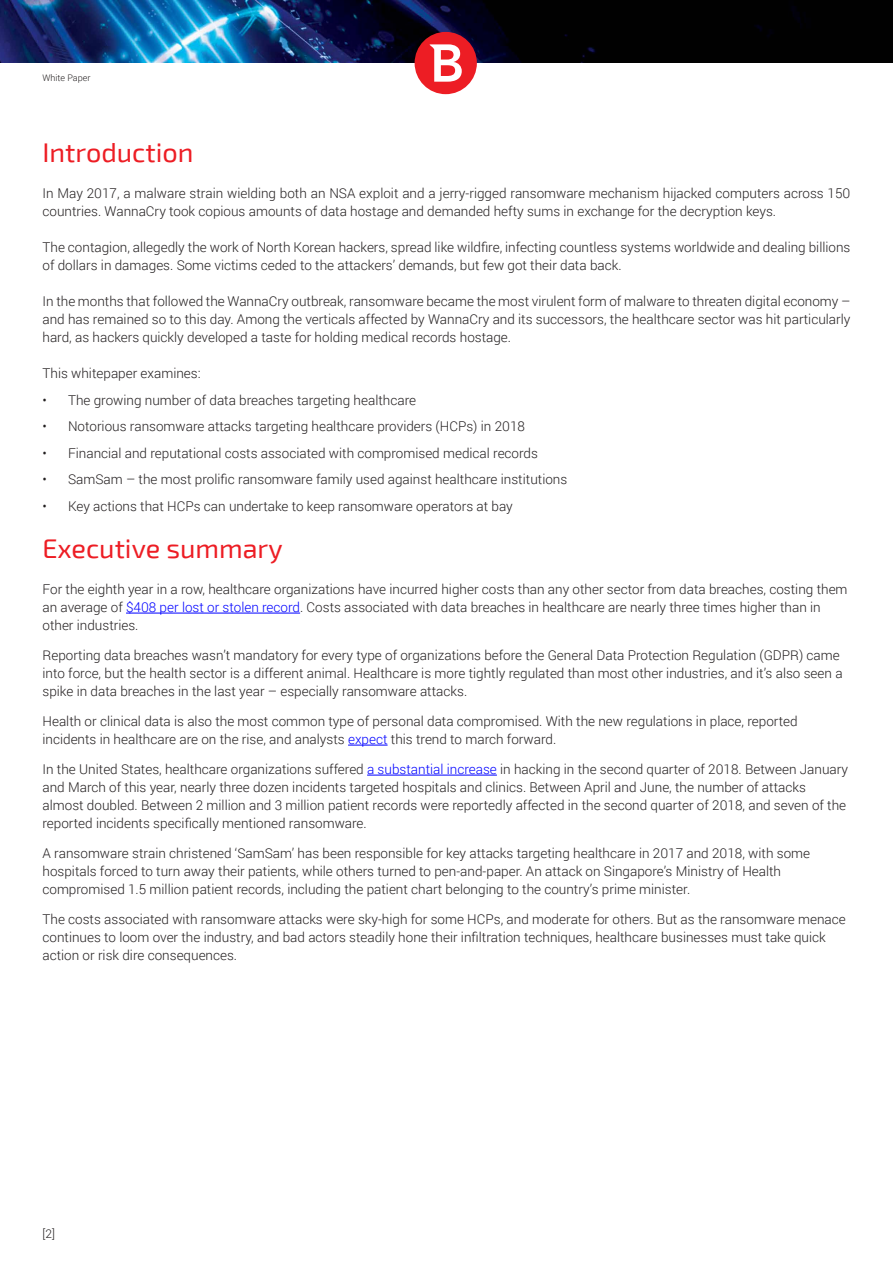
<style>
.page{position:relative;width:893px;height:1263px;background:#fff}
.page>*{position:absolute;margin:0;border:0;box-sizing:border-box;transform-origin:0 0}
.t1{font:27px "Exo 2";color:#ed1d24}
.t2{font:300 13.5px/18px "Roboto";color:#231f20}
.t3{font:300 12px "Roboto";color:#231f20}
.t4{font:300 9px "Roboto";color:#231f20}
.s1{color:#00f}
</style>
<div class="page">
<img style="left:0;top:0;width:893px;height:62px">
<div style="left:415px;top:32px;width:62px;height:62px;background:#ed1d24;border-radius:50%"></div>
<svg style="left:430px;top:44px;width:32px;height:38px"></svg>
<hr style="left:126px;top:613px;width:174px;height:1px;background:#00f">
<hr style="left:348px;top:745px;width:40px;height:1px;background:#00f">
<hr style="left:367px;top:775px;width:130px;height:1px;background:#00f">
<p class="t4" style="left:43px;top:71px;width:49px">White Paper</p>
<h1 class="t1" style="left:43px;top:137px;width:152px">Introduction</h1>
<p class="t2" style="left:43px;top:184px;width:809px">In May 2017, a malware strain wielding both an NSA exploit and a jerry-rigged ransomware mechanism hijacked computers across 150 countries. WannaCry took copious amounts of data hostage and demanded hefty sums in exchange for the decryption keys.</p>
<p class="t2" style="left:43px;top:238px;width:809px">The contagion, allegedly the work of North Korean hackers, spread like wildfire, infecting countless systems worldwide and dealing billions of dollars in damages. Some victims ceded to the attackers’ demands, but few got their data back.</p>
<p class="t2" style="left:43px;top:292px;width:809px;text-align:justify">In the months that followed the WannaCry outbreak, ransomware became the most virulent form of malware to threaten digital economy – and has remained so to this day. Among the verticals affected by WannaCry and its successors, the healthcare sector was hit particularly hard, as hackers quickly developed a taste for holding medical records hostage.</p>
<p class="t2" style="left:43px;top:364px;width:160px">This whitepaper examines:</p>
<p class="t2" style="left:43px;top:390px;width:375px">• The growing number of data breaches targeting healthcare</p>
<p class="t2" style="left:43px;top:417px;width:484px">• Notorious ransomware attacks targeting healthcare providers (HCPs) in 2018</p>
<p class="t2" style="left:43px;top:443px;width:497px">• Financial and reputational costs associated with compromised medical records</p>
<p class="t2" style="left:43px;top:470px;width:526px">• SamSam – the most prolific ransomware family used against healthcare institutions</p>
<p class="t2" style="left:43px;top:496px;width:472px">• Key actions that HCPs can undertake to keep ransomware operators at bay</p>
<h1 class="t1" style="left:43px;top:533px;width:242px">Executive summary</h1>
<p class="t2" style="left:43px;top:580px;width:806px">For the eighth year in a row, healthcare organizations have incurred higher costs than any other sector from data breaches, costing them an average of <span class="s1">$408 per lost or stolen record</span>. Costs associated with data breaches in healthcare are nearly three times higher than in other industries.</p>
<p class="t2" style="left:43px;top:646px;width:802px">Reporting data breaches wasn’t mandatory for every type of organizations before the General Data Protection Regulation (GDPR) came into force, but the health sector is a different animal. Healthcare is more tightly regulated than most other industries, and it’s also seen a spike in data breaches in the last year – especially ransomware attacks.</p>
<p class="t2" style="left:43px;top:712px;width:757px">Health or clinical data is also the most common type of personal data compromised. With the new regulations in place, reported incidents in healthcare are on the rise, and analysts <span class="s1">expect</span> this trend to march forward.</p>
<p class="t2" style="left:43px;top:760px;width:807px">In the United States, healthcare organizations suffered <span class="s1">a substantial increase</span> in hacking in the second quarter of 2018. Between January and March of this year, nearly three dozen incidents targeted hospitals and clinics. Between April and June, the number of attacks almost doubled. Between 2 million and 3 million patient records were reportedly affected in the second quarter of 2018, and seven of the reported incidents specifically mentioned ransomware.</p>
<p class="t2" style="left:43px;top:844px;width:769px">A ransomware strain christened ‘SamSam’ has been responsible for key attacks targeting healthcare in 2017 and 2018, with some hospitals forced to turn away their patients, while others turned to pen-and-paper. An attack on Singapore’s Ministry of Health compromised 1.5 million patient records, including the patient chart belonging to the country’s prime minister.</p>
<p class="t2" style="left:43px;top:910px;width:805px">The costs associated with ransomware attacks were sky-high for some HCPs, and moderate for others. But as the ransomware menace continues to loom over the industry, and bad actors steadily hone their infiltration techniques, healthcare businesses must take quick action or risk dire consequences.</p>
<p class="t3" style="left:43px;top:1225px;width:14px">[2]</p>
</div>
